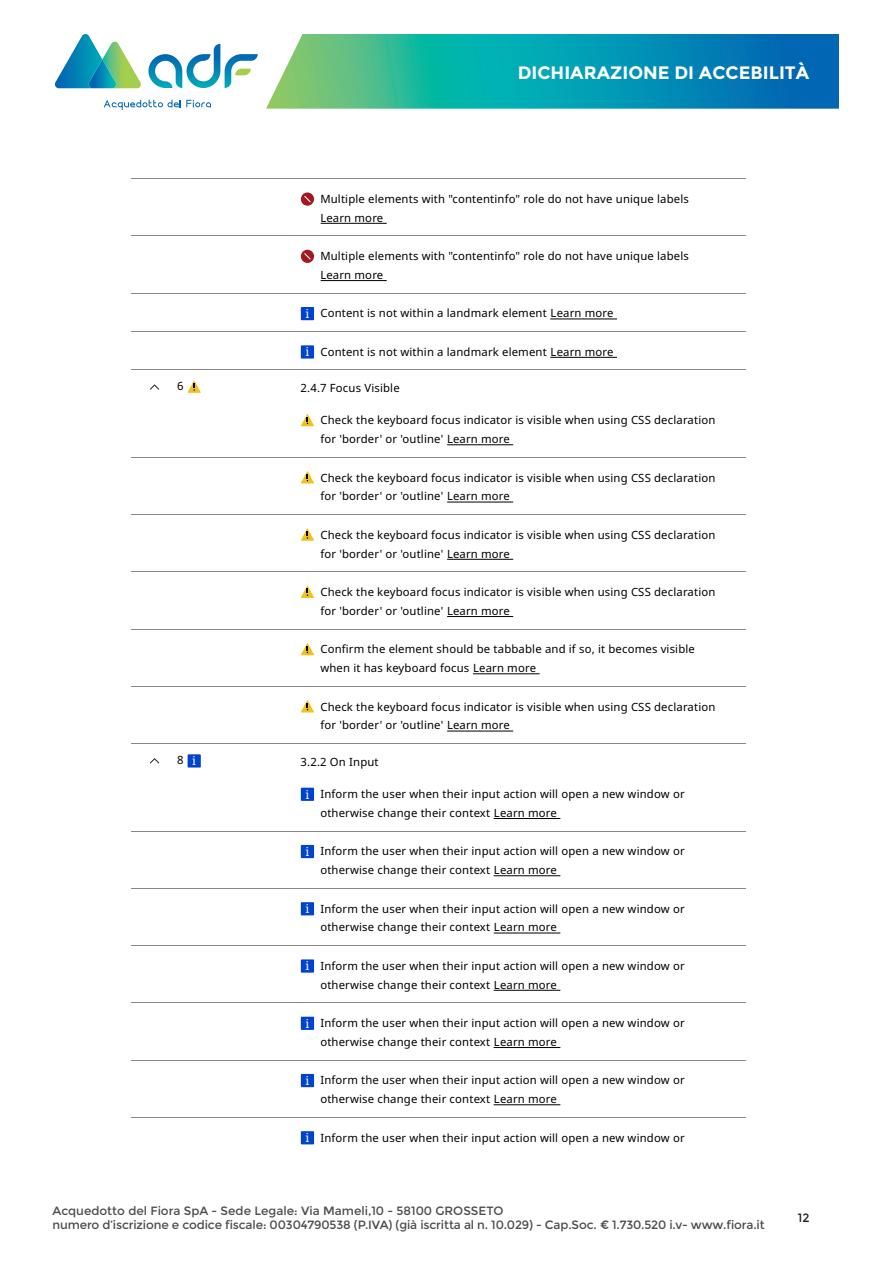
<style>
.page{position:relative;width:893px;height:1263px;background:#fff}
.page>*{position:absolute;margin:0;border:0;box-sizing:border-box;transform-origin:0 0}
.t1{font:700 18px "Montserrat";color:#fff}
.t2{font:12px/14.4px "Montserrat";letter-spacing:-.01em;color:#4b4c4d}
.t3{font:12px "Montserrat";color:#231f20}
.t4{font:11.25px/18.9px "Cairo Font 0 0";letter-spacing:.015em;color:#000}
.s1{font-family:"Cairo Font 2 0";font-size:12.3px;color:#fff}
</style>
<div class="page">
<svg style="left:148px;top:44px;width:110px;height:44px"></svg>
<svg style="left:55px;top:34px;width:86px;height:54px"></svg>
<svg style="left:104px;top:100px;width:107px;height:10px"></svg>
<svg style="left:266px;top:34px;width:573px;height:75px;background:#1ea0aa"></svg>
<hr style="left:132px;top:178px;width:614px;height:1px;background:#888">
<hr style="left:132px;top:236px;width:614px;height:1px;background:#888">
<hr style="left:132px;top:293px;width:614px;height:1px;background:#888">
<hr style="left:132px;top:331px;width:614px;height:1px;background:#888">
<hr style="left:132px;top:370px;width:614px;height:1px;background:#888">
<hr style="left:132px;top:457px;width:614px;height:1px;background:#888">
<hr style="left:132px;top:514px;width:614px;height:1px;background:#888">
<hr style="left:132px;top:571px;width:614px;height:1px;background:#888">
<hr style="left:132px;top:629px;width:614px;height:1px;background:#888">
<hr style="left:132px;top:686px;width:614px;height:1px;background:#888">
<hr style="left:132px;top:743px;width:614px;height:1px;background:#888">
<hr style="left:132px;top:831px;width:614px;height:1px;background:#888">
<hr style="left:132px;top:888px;width:614px;height:1px;background:#888">
<hr style="left:132px;top:945px;width:614px;height:1px;background:#888">
<hr style="left:132px;top:1002px;width:614px;height:1px;background:#888">
<hr style="left:132px;top:1060px;width:614px;height:1px;background:#888">
<hr style="left:132px;top:1117px;width:614px;height:1px;background:#888">
<svg style="left:301px;top:192px;width:13px;height:14px"></svg>
<hr style="left:321px;top:223px;width:66px;height:1px;background:#000">
<svg style="left:301px;top:250px;width:13px;height:13px"></svg>
<hr style="left:321px;top:280px;width:66px;height:1px;background:#000">
<div style="left:301px;top:307px;width:13px;height:13px;background:#0043ce"></div>
<hr style="left:550px;top:319px;width:67px;height:1px;background:#000">
<div style="left:301px;top:345px;width:13px;height:14px;background:#0043ce"></div>
<hr style="left:550px;top:357px;width:67px;height:1px;background:#000">
<svg style="left:150px;top:384px;width:9px;height:6px"></svg>
<svg style="left:188px;top:380px;width:13px;height:13px"></svg>
<svg style="left:301px;top:414px;width:13px;height:12px"></svg>
<hr style="left:447px;top:444px;width:66px;height:1px;background:#000">
<svg style="left:301px;top:471px;width:13px;height:12px"></svg>
<hr style="left:447px;top:502px;width:66px;height:1px;background:#000">
<svg style="left:301px;top:528px;width:13px;height:13px"></svg>
<hr style="left:447px;top:559px;width:66px;height:1px;background:#000">
<svg style="left:301px;top:586px;width:13px;height:12px"></svg>
<hr style="left:447px;top:616px;width:66px;height:1px;background:#000">
<svg style="left:301px;top:643px;width:13px;height:12px"></svg>
<hr style="left:473px;top:673px;width:67px;height:1px;background:#000">
<svg style="left:301px;top:700px;width:13px;height:12px"></svg>
<hr style="left:447px;top:731px;width:66px;height:1px;background:#000">
<svg style="left:150px;top:758px;width:9px;height:5px"></svg>
<div style="left:188px;top:754px;width:13px;height:13px;background:#0043ce"></div>
<div style="left:301px;top:788px;width:13px;height:13px;background:#0043ce"></div>
<hr style="left:494px;top:818px;width:66px;height:1px;background:#000">
<div style="left:301px;top:845px;width:13px;height:13px;background:#0043ce"></div>
<hr style="left:494px;top:875px;width:66px;height:1px;background:#000">
<div style="left:301px;top:902px;width:13px;height:13px;background:#0043ce"></div>
<hr style="left:494px;top:933px;width:66px;height:1px;background:#000">
<div style="left:301px;top:959px;width:13px;height:14px;background:#0043ce"></div>
<hr style="left:494px;top:990px;width:66px;height:1px;background:#000">
<div style="left:301px;top:1017px;width:13px;height:13px;background:#0043ce"></div>
<hr style="left:494px;top:1047px;width:66px;height:1px;background:#000">
<div style="left:301px;top:1074px;width:13px;height:13px;background:#0043ce"></div>
<hr style="left:494px;top:1104px;width:66px;height:1px;background:#000">
<div style="left:301px;top:1131px;width:13px;height:13px;background:#0043ce"></div>
<h1 class="t1" style="left:518px;top:62px;width:293px">DICHIARAZIONE DI ACCEBILITÀ</h1>
<p class="t4" style="left:320px;top:190px;width:370px">Multiple elements with "contentinfo" role do not have unique labels<br>Learn more</p>
<p class="t4" style="left:320px;top:248px;width:370px">Multiple elements with "contentinfo" role do not have unique labels<br>Learn more</p>
<p class="t4" style="left:305px;top:305px;width:310px"><span class="s1">i</span> Content is not within a landmark element Learn more</p>
<p class="t4" style="left:305px;top:343px;width:310px"><span class="s1">i</span> Content is not within a landmark element Learn more</p>
<p class="t4" style="left:177px;top:378px;width:8px">6</p>
<p class="t4" style="left:301px;top:380px;width:101px">2.4.7 Focus Visible</p>
<p class="t4" style="left:320px;top:412px;width:397px">Check the keyboard focus indicator is visible when using CSS declaration for 'border' or 'outline' Learn more</p>
<p class="t4" style="left:320px;top:469px;width:397px">Check the keyboard focus indicator is visible when using CSS declaration for 'border' or 'outline' Learn more</p>
<p class="t4" style="left:320px;top:526px;width:397px">Check the keyboard focus indicator is visible when using CSS declaration for 'border' or 'outline' Learn more</p>
<p class="t4" style="left:320px;top:584px;width:397px">Check the keyboard focus indicator is visible when using CSS declaration for 'border' or 'outline' Learn more</p>
<p class="t4" style="left:320px;top:641px;width:376px">Confirm the element should be tabbable and if so, it becomes visible when it has keyboard focus Learn more</p>
<p class="t4" style="left:320px;top:698px;width:397px">Check the keyboard focus indicator is visible when using CSS declaration for 'border' or 'outline' Learn more</p>
<p class="t4" style="left:177px;top:752px;width:20px">8 <span class="s1">i</span></p>
<p class="t4" style="left:301px;top:753px;width:80px">3.2.2 On Input</p>
<p class="t4" style="left:320px;top:786px;width:366px;text-indent:-15px"><span class="s1">i</span> Inform the user when their input action will open a new window or otherwise change their context Learn more</p>
<p class="t4" style="left:320px;top:843px;width:366px;text-indent:-15px"><span class="s1">i</span> Inform the user when their input action will open a new window or otherwise change their context Learn more</p>
<p class="t4" style="left:320px;top:900px;width:366px;text-indent:-15px"><span class="s1">i</span> Inform the user when their input action will open a new window or otherwise change their context Learn more</p>
<p class="t4" style="left:320px;top:957px;width:366px;text-indent:-15px"><span class="s1">i</span> Inform the user when their input action will open a new window or otherwise change their context Learn more</p>
<p class="t4" style="left:320px;top:1015px;width:366px;text-indent:-15px"><span class="s1">i</span> Inform the user when their input action will open a new window or otherwise change their context Learn more</p>
<p class="t4" style="left:320px;top:1072px;width:366px;text-indent:-15px"><span class="s1">i</span> Inform the user when their input action will open a new window or otherwise change their context Learn more</p>
<p class="t4" style="left:305px;top:1129px;width:381px"><span class="s1">i</span> Inform the user when their input action will open a new window or</p>
<p class="t2" style="left:52px;top:1203px;width:714px">Acquedotto del Fiora SpA - Sede Legale: Via Mameli,10 - 58100 GROSSETO<br>numero d’iscrizione e codice fiscale: 00304790538 (P.IVA) (già iscritta al n. 10.029) - Cap.Soc. € 1.730.520 i.v- www.fiora.it</p>
<p class="t3" style="left:798px;top:1210px;width:13px">12</p>
</div>
